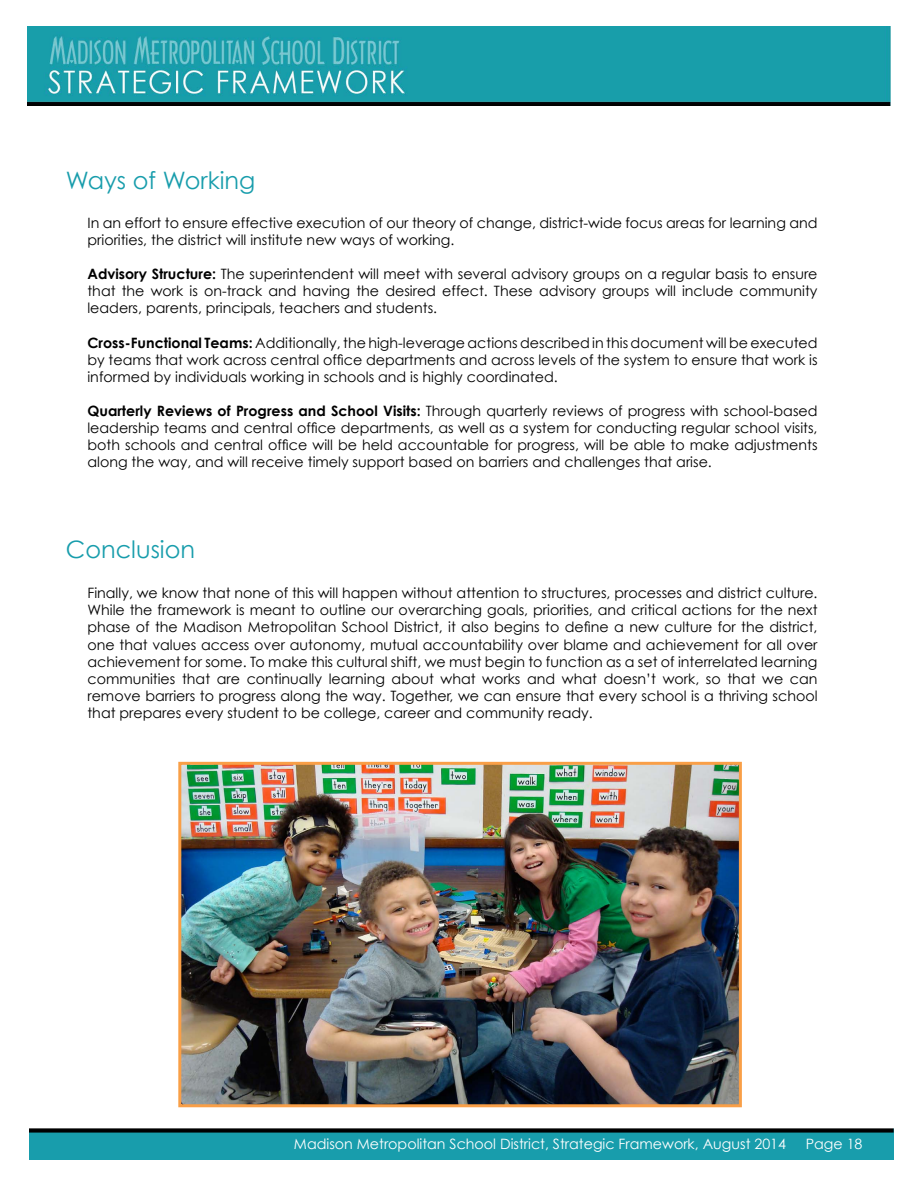
<style>
.page{position:relative;width:918px;height:1188px;background:#fff}
.page>*{position:absolute;margin:0;border:0;box-sizing:border-box;transform-origin:0 0}
.t1{font:24px "Century Gothic";color:#189dac}
.t2{font:14.25px/17.1px "Century Gothic";color:#000;text-align:justify}
.t3{font:14.25px "Century Gothic";color:#fff}
.s1{font-weight:700}
</style>
<div class="page">
<img style="left:29px;top:1129px;width:864px;height:30px">
<img style="left:27px;top:27px;width:864px;height:79px">
<img style="left:182px;top:766px;width:556px;height:337px">
<div style="left:178px;top:762px;width:564px;height:345px;border:3px solid #f99f47"></div>
<h1 class="t1" style="left:66px;top:165px;width:191px">Ways of Working</h1>
<p class="t2" style="left:87px;top:214px;width:732px">In an effort to ensure effective execution of our theory of change, district-wide focus areas for learning and priorities, the district will institute new ways of working.</p>
<p class="t2" style="left:87px;top:265px;width:732px"><span class="s1">Advisory Structure:</span> The superintendent will meet with several advisory groups on a regular basis to ensure that the work is on-track and having the desired effect. These advisory groups will include community leaders, parents, principals, teachers and students.</p>
<p class="t2" style="left:87px;top:334px;width:732px"><span class="s1">Cross-Functional Teams:</span> Additionally, the high-leverage actions described in this document will be executed by teams that work across central office departments and across levels of the system to ensure that work is informed by individuals working in schools and is highly coordinated.</p>
<p class="t2" style="left:87px;top:402px;width:732px"><span class="s1">Quarterly Reviews of Progress and School Visits:</span> Through quarterly reviews of progress with school-based leadership teams and central office departments, as well as a system for conducting regular school visits, both schools and central office will be held accountable for progress, will be able to make adjustments along the way, and will receive timely support based on barriers and challenges that arise.</p>
<h1 class="t1" style="left:66px;top:535px;width:131px">Conclusion</h1>
<p class="t2" style="left:87px;top:584px;width:732px">Finally, we know that none of this will happen without attention to structures, processes and district culture.<br>While the framework is meant to outline our overarching goals, priorities, and critical actions for the next phase of the Madison Metropolitan School District, it also begins to define a new culture for the district, one that values access over autonomy, mutual accountability over blame and achievement for all over achievement for some. To make this cultural shift, we must begin to function as a set of interrelated learning communities that are continually learning about what works and what doesn’t work, so that we can remove barriers to progress along the way. Together, we can ensure that every school is a thriving school that prepares every student to be college, career and community ready.</p>
<p class="t3" style="left:294px;top:1135px;width:494px">Madison Metropolitan School District, Strategic Framework, August 2014</p>
<p class="t3" style="left:806px;top:1135px;width:58px">Page 18</p>
</div>
